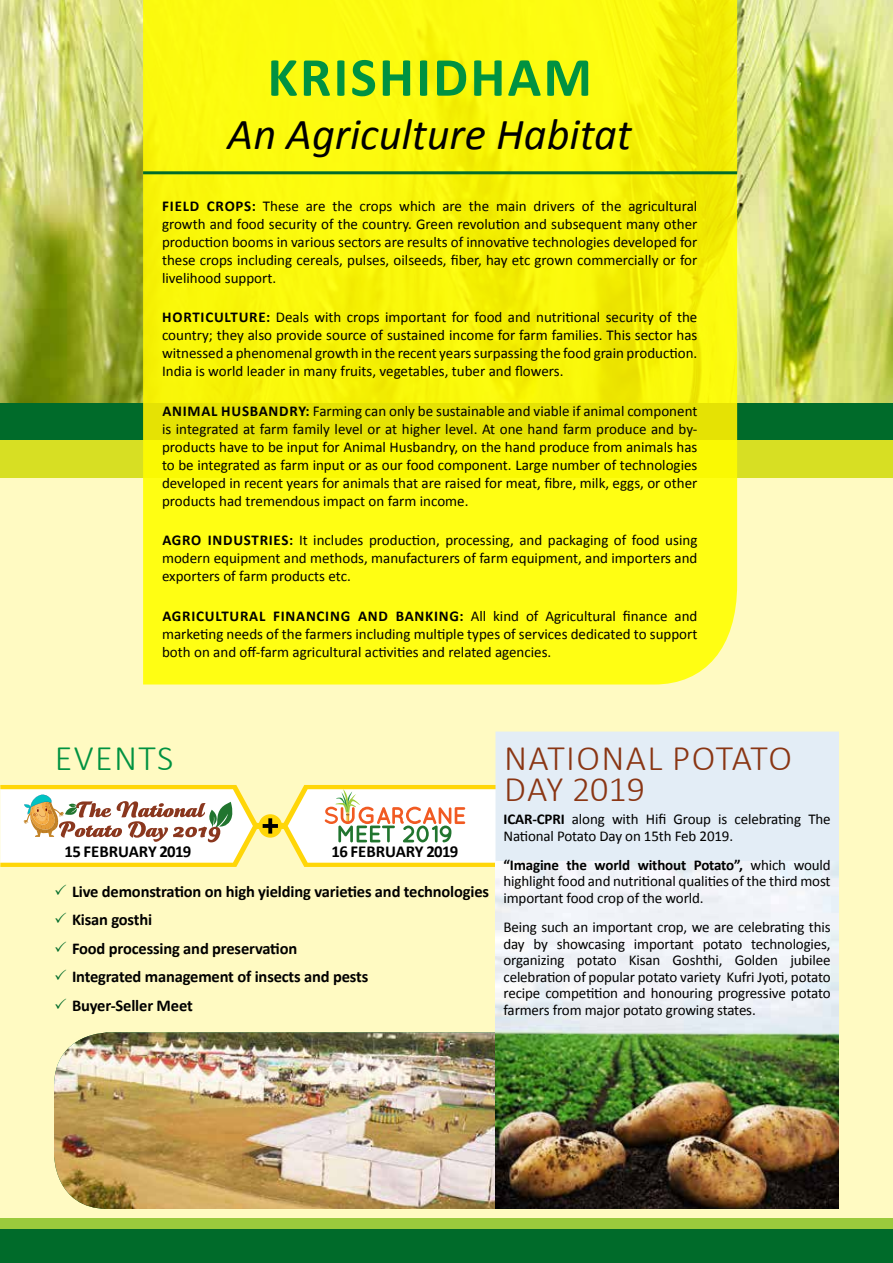
<style>
.page{position:relative;width:893px;height:1263px;background:#fff}
.page>*{position:absolute;margin:0;border:0;box-sizing:border-box;transform-origin:0 0}
.t1{font:700 55.5px "Calibri";letter-spacing:.04em;color:#009241}
.t2{font:italic 44.4px "Calibri";color:#000}
.t3{font:300 36px/31.2px "Calibri";letter-spacing:.01em;color:#8a3614}
.t4{font:300 36px "Calibri";letter-spacing:.04em;color:#009241}
.t5{font:700 16.8px "Calibri";letter-spacing:-.025em;color:#000}
.t6{font:700 16.5px/28.5px "Calibri";letter-spacing:-.01em;color:#000}
.t7{font:15px/18px "Calibri";color:#000;text-align:justify}
.s1{font-weight:700}
</style>
<div class="page">
<img style="left:0;top:0;width:893px;height:403px">
<div style="left:0;top:403px;width:893px;height:37px;background:#006b2a"></div>
<div style="left:0;top:1229px;width:893px;height:34px;background:#006b2a"></div>
<div style="left:0;top:440px;width:893px;height:38px;background:#d7df23"></div>
<div style="left:0;top:479px;width:893px;height:744px;background:#fffac2"></div>
<svg style="left:143px;top:0;width:594px;height:684px;fill:#fbfa0e"></svg>
<div style="left:0;top:1218px;width:893px;height:11px;background:#9aca3c"></div>
<hr style="left:143px;top:171px;width:594px;height:3px;background:#006b2a">
<img style="left:54px;top:1032px;width:441px;height:177px">
<svg style="left:0;top:785px;width:495px;height:82px"></svg>
<div style="left:495px;top:731px;width:344px;height:478px;background:#e3edf6"></div>
<img style="left:495px;top:861px;width:344px;height:348px">
<h1 class="t1" style="left:267px;top:43px;width:326px">Krishi dham</h1>
<h2 class="t2" style="left:228px;top:107px;width:406px">An Agriculture Habitat</h2>
<p class="t7" style="left:162px;top:196px;width:537px"><span class="s1">Fi eld cro ps:</span> These are the crops which are the main drivers of the agricultural growth and food security of the country. Green revolution and subsequent many other production booms in various sectors are results of innovative technologies developed for these crops including cereals, pulses, oilseeds, fiber, hay etc grown commercially or for livelihood support.</p>
<p class="t7" style="left:162px;top:308px;width:537px"><span class="s1">Ho rti culture:</span> Deals with crops important for food and nutritional security of the country; they also provide source of sustained income for farm families. This sector has witnessed a phenomenal growth in the recent years surpassing the food grain production.<br>India is world leader in many fruits, vegetables, tuber and flowers.</p>
<p class="t7" style="left:162px;top:401px;width:537px"><span class="s1">Ani mal Husbandry:</span> Farming can only be sustainable and viable if animal component is integrated at farm family level or at higher level. At one hand farm produce and by&shy;products have to be input for Animal Husbandry, on the hand produce from animals has to be integrated as farm input or as our food component. Large number of technologies developed in recent years for animals that are raised for meat, fibre, milk, eggs, or other products had tremendous impact on farm income.</p>
<p class="t7" style="left:162px;top:531px;width:537px"><span class="s1">Agro Industri es:</span> It includes production, processing, and packaging of food using modern equipment and methods, manufacturers of farm equipment, and importers and exporters of farm products etc.</p>
<p class="t7" style="left:162px;top:606px;width:537px"><span class="s1">Agricultural Fi nanci ng and banki ng:</span> All kind of Agricultural finance and marketing needs of the farmers including multiple types of services dedicated to support both on and off-farm agricultural activities and related agencies.</p>
<h3 class="t4" style="left:55px;top:735px;width:120px">EVENTS</h3>
<p class="t5" style="left:65px;top:841px;width:128px">15 February 2019</p>
<p class="t5" style="left:332px;top:841px;width:128px">16 February 2019</p>
<p class="t6" style="left:72px;top:876px;width:419px;text-indent:-6px">Live demonstration on high yielding varieties and technologies Kisan gosthi<br>Food processing and preservation<br>Integrated management of insects and pests<br>Buyer-Seller Meet</p>
<h3 class="t3" style="left:504px;top:742px;width:289px">NATIONAL POTATO<br>DAY 2019</h3>
<p class="t7" style="left:503px;top:810px;width:329px;line-height:16.5px"><span class="s1">ICAR-CPRI</span> along with Hifi Group is celebrating The<br>National Potato Day on 15th Feb 2019.</p>
<p class="t7" style="left:503px;top:856px;width:329px;line-height:16.5px"><span class="s1">“Imagine the world without Potato”,</span> which would highlight food and nutritional qualities of the third most important food crop of the world.</p>
<p class="t7" style="left:503px;top:918px;width:329px;line-height:16.5px">Being such an important crop, we are celebrating this day by showcasing important potato technologies, organizing potato Kisan Goshthi, Golden jubilee celebration of popular potato variety Kufri Jyoti, potato recipe competition and honouring progressive potato farmers from major potato growing states.</p>
</div>
